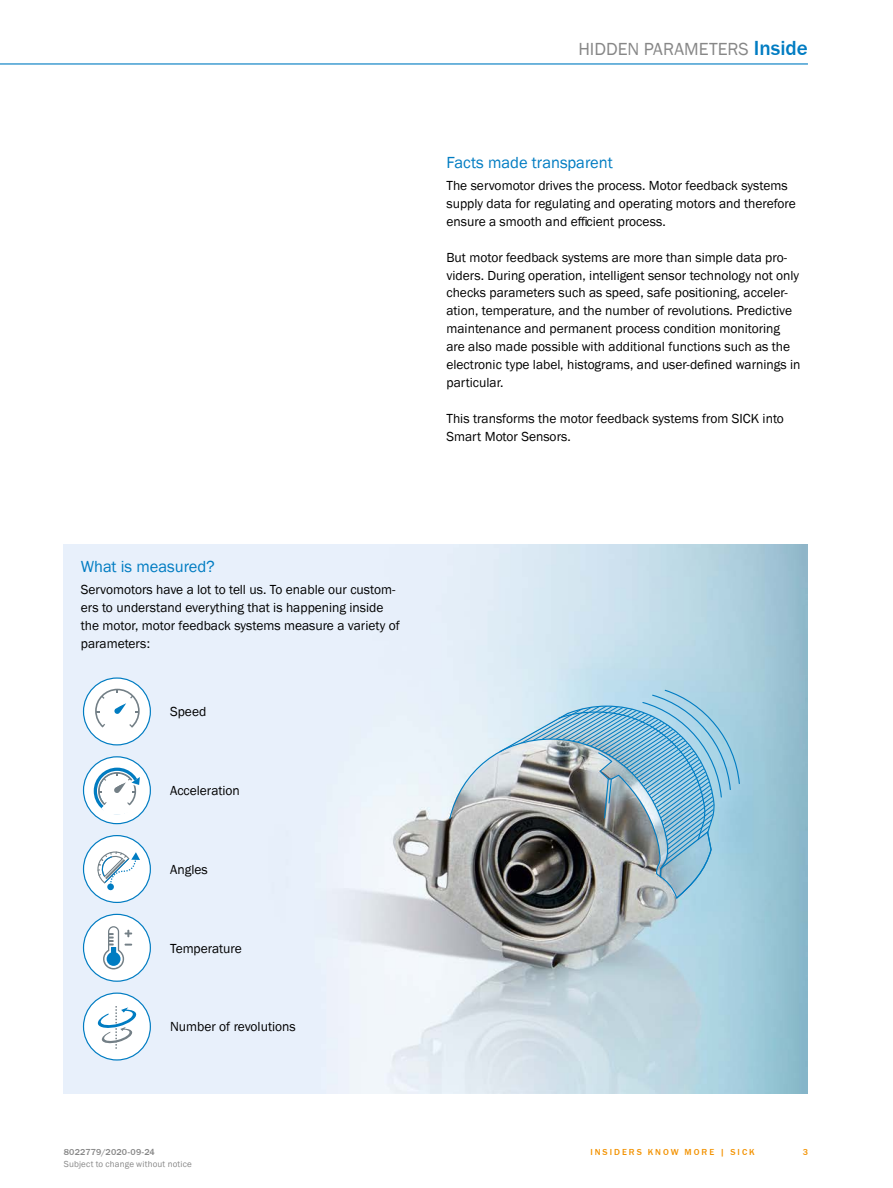
<style>
.page{position:relative;width:893px;height:1188px;background:#fff}
.page>*{position:absolute;margin:0;border:0;box-sizing:border-box;transform-origin:0 0}
.t1{font:18px "SICK Franklin";color:#878787}
.t2{font:16.5px "SICK Franklin";color:#007cc2}
.t3{font:13.5px/17.9px "SICK Franklin";color:#000}
.t4{font:9px "SICK Franklin";letter-spacing:.02em;color:#878787}
.t5{font:500 9px "SICK Franklin";letter-spacing:.22em;color:#f39200}
.t6{font:500 9px "SICK Franklin";letter-spacing:.02em;color:#878787}
.s1{font-weight:500;font-size:21px;color:#007cc2}
</style>
<div class="page">
<hr style="left:0;top:63px;width:808px;height:2px;background:#007cc2">
<img style="left:64px;top:544px;width:744px;height:549px">
<hr style="left:0;top:0;width:1px;height:1188px;background:#fff">
<div style="left:84px;top:678px;width:66px;height:67px;background:#fff;border-radius:50%"></div>
<svg style="left:95px;top:688px;width:45px;height:40px"></svg>
<div style="left:83px;top:677px;width:68px;height:68px;border:1px solid #007cc2;border-radius:50%"></div>
<div style="left:84px;top:757px;width:66px;height:67px;background:#fff;border-radius:50%"></div>
<svg style="left:91px;top:765px;width:51px;height:50px"></svg>
<div style="left:83px;top:756px;width:68px;height:68px;border:1px solid #007cc2;border-radius:50%"></div>
<div style="left:84px;top:836px;width:66px;height:66px;background:#fff;border-radius:50%"></div>
<div style="left:107px;top:883px;width:7px;height:7px;background:#007cc2;border-radius:50%"></div>
<svg style="left:97px;top:851px;width:43px;height:37px"></svg>
<div style="left:83px;top:835px;width:68px;height:68px;border:1px solid #007cc2;border-radius:50%"></div>
<div style="left:84px;top:914px;width:66px;height:67px;background:#fff;border-radius:50%"></div>
<svg style="left:103px;top:926px;width:29px;height:43px"></svg>
<div style="left:111px;top:947px;width:5px;height:9px;background:#007cc2"></div>
<div style="left:107px;top:952px;width:14px;height:14px;background:#007cc2;border-radius:50%"></div>
<div style="left:83px;top:914px;width:68px;height:68px;border:1px solid #007cc2;border-radius:50%"></div>
<div style="left:84px;top:993px;width:66px;height:67px;background:#fff;border-radius:50%"></div>
<svg style="left:97px;top:1006px;width:40px;height:43px"></svg>
<div style="left:83px;top:993px;width:68px;height:68px;border:1px solid #007cc2;border-radius:50%"></div>
<img style="left:449px;top:689px;width:291px;height:212px">
<h1 class="t1" style="left:578px;top:38px;width:231px">HIDDEN PARAMETERS <span class="s1">INSIDE</span></h1>
<p class="t2" style="left:446px;top:152px;width:168px">Facts made transparent</p>
<p class="t3" style="left:446px;top:177px;width:351px">The servomotor drives the process. Motor feedback systems supply data for regulating and operating motors and therefore ensure a smooth and efficient process.</p>
<p class="t3" style="left:446px;top:248px;width:355px">But motor feedback systems are more than simple data pro&shy;viders. During operation, intelligent sensor technology not only checks parameters such as speed, safe positioning, acceler&shy;ation, temperature, and the number of revolutions. Predictive maintenance and permanent process condition monitoring are also made possible with additional functions such as the electronic type label, histograms, and user-defined warnings in particular.</p>
<p class="t3" style="left:446px;top:409px;width:339px">This transforms the motor feedback systems from SICK into<br>Smart Motor Sensors.</p>
<p class="t2" style="left:81px;top:556px;width:135px">What is measured?</p>
<p class="t3" style="left:81px;top:581px;width:320px">Servomotors have a lot to tell us. To enable our custom&shy;ers to understand everything that is happening inside the motor, motor feedback systems measure a variety of parameters:</p>
<p class="t3" style="left:170px;top:703px;width:38px">Speed</p>
<p class="t3" style="left:170px;top:782px;width:71px">Acceleration</p>
<p class="t3" style="left:170px;top:861px;width:39px">Angles</p>
<p class="t3" style="left:170px;top:939px;width:73px">Temperature</p>
<p class="t3" style="left:170px;top:1018px;width:127px">Number of revolutions</p>
<p class="t6" style="left:64px;top:1146px;width:93px">8022779/2020-09-24</p>
<p class="t5" style="left:590px;top:1146px;width:165px">INSI DERS KNOW M ORE | SICK</p>
<p class="t4" style="left:64px;top:1159px;width:130px">Subject to change without notice</p>
<p class="t5" style="left:803px;top:1146px;width:7px">3</p>
</div>
